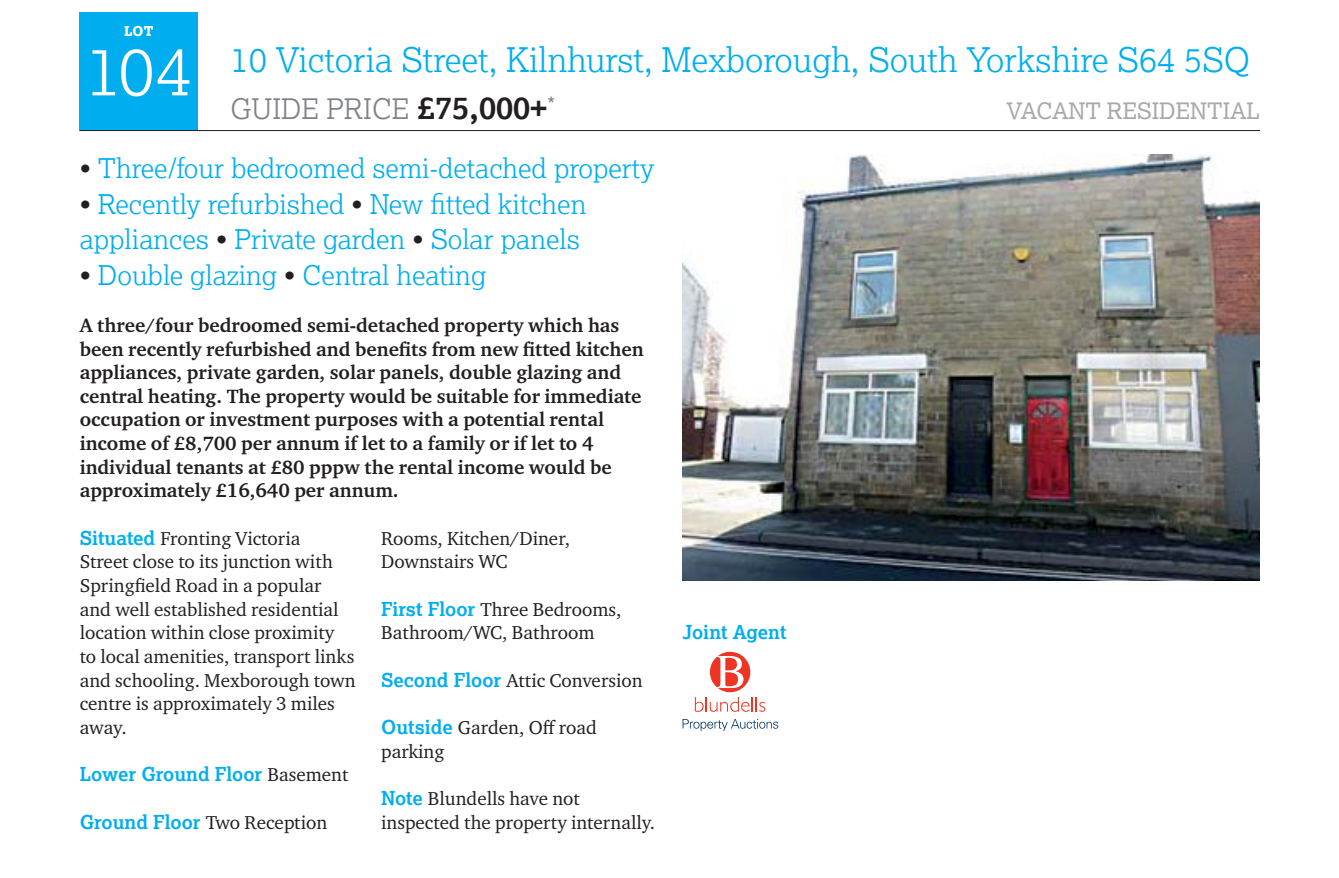
<style>
.page{position:relative;width:1339px;height:878px;background:#fff}
.page>*{position:absolute;margin:0;border:0;box-sizing:border-box;transform-origin:0 0}
.t1{font:300 67.5px "Lexia";color:#fff}
.t2{font:300 33.75px "Lexia";color:#00aeef}
.t3{font:300 28.12px "Lexia";color:#808285}
.t4{font:300 27px/35.3px "Lexia";color:#00aeef}
.t5{font:22.5px "Lexia";color:#a7a9ac}
.t6{font:20.25px "Lexia";color:#808285}
.t7{font:700 19.8px/23.6px "Charter ITC Pro";color:#231f20}
.t8{font:19.12px/23.6px "Charter ITC Pro";color:#231f20}
.t9{font:700 19.12px "Lexia";color:#00aeef}
.t10{font:800 13.5px "Lexia";color:#fff}
.s1{font-weight:700;font-size:31.5px;color:#231f20}
.s2{color:#231f20}
.s3{font-family:"Lexia";font-weight:700;color:#00aeef}
.s4{font-family:"Charter ITC Pro";font-weight:400;color:#231f20}
</style>
<div class="page">
<div style="left:80px;top:13px;width:118px;height:118px;background:#00aeef"></div>
<hr style="left:80px;top:130px;width:1180px;height:1px;background:#231f20">
<svg style="left:682px;top:719px;width:96px;height:11px"></svg>
<svg style="left:695px;top:651px;width:70px;height:60px"></svg>
<img style="left:682px;top:154px;width:578px;height:426px">
<p class="t10" style="left:124px;top:23px;width:31px">LOT</p>
<h1 class="t1" style="left:85px;top:28px;width:108px">104</h1>
<h2 class="t2" style="left:230px;top:38px;width:1021px">10 Victoria Street, Kilnhurst, Mexborough, South Yorkshire S64 5SQ</h2>
<h3 class="t3" style="left:230px;top:91px;width:318px">GUIDE PRICE <span class="s1">£75,000+</span></h3>
<p class="t5" style="left:1006px;top:97px;width:255px">VACANT RESIDENTIAL</p>
<p class="t6" style="left:547px;top:92px;width:9px">*</p>
<h3 class="t4" style="left:80px;top:150px;width:576px"><span class="s2">•</span> Three/four bedroomed semi-detached property</h3>
<h3 class="t4" style="left:80px;top:185px;width:508px"><span class="s2">•</span> Recently refurbished <span class="s2">•</span> New fitted kitchen appliances <span class="s2">•</span> Private garden <span class="s2">•</span> Solar panels</h3>
<h3 class="t4" style="left:80px;top:256px;width:408px"><span class="s2">•</span> Double glazing <span class="s2">•</span> Central heating</h3>
<p class="t7" style="left:80px;top:313px;width:565px">A three/four bedroomed semi-detached property which has been recently refurbished and benefits from new fitted kitchen appliances, private garden, solar panels, double glazing and central heating. The property would be suitable for immediate occupation or investment purposes with a potential rental income of £8,700 per annum if let to a family or if let to 4 individual tenants at £80 pppw the rental income would be approximately £16,640 per annum.</p>
<p class="t8" style="left:80px;top:525px;width:277px"><span class="s3">Situated</span> Fronting Victoria<br>Street close to its junction with<br>Springfield Road in a popular and well established residential location within close proximity<br>to local amenities, transport links and schooling. Mexborough town centre is approximately 3 miles away.</p>
<p class="t9" style="left:80px;top:761px;width:270px">Lower Ground Floor <span class="s4">Basement</span></p>
<p class="t8" style="left:80px;top:809px;width:249px"><span class="s3">Ground Floor</span> Two Reception</p>
<p class="t8" style="left:381px;top:525px;width:190px">Rooms, Kitchen/Diner,<br>Downstairs WC</p>
<p class="t8" style="left:381px;top:596px;width:242px"><span class="s3">First Floor</span> Three Bedrooms,<br>Bathroom/WC, Bathroom</p>
<p class="t8" style="left:381px;top:667px;width:263px"><span class="s3">Second Floor</span> Attic Conversion</p>
<p class="t8" style="left:381px;top:714px;width:217px"><span class="s3">Outside</span> Garden, Off road parking</p>
<p class="t8" style="left:381px;top:785px;width:276px"><span class="s3">Note</span> Blundells have not inspected the property internally.</p>
<p class="t9" style="left:682px;top:620px;width:105px">Joint Agent</p>
</div>
